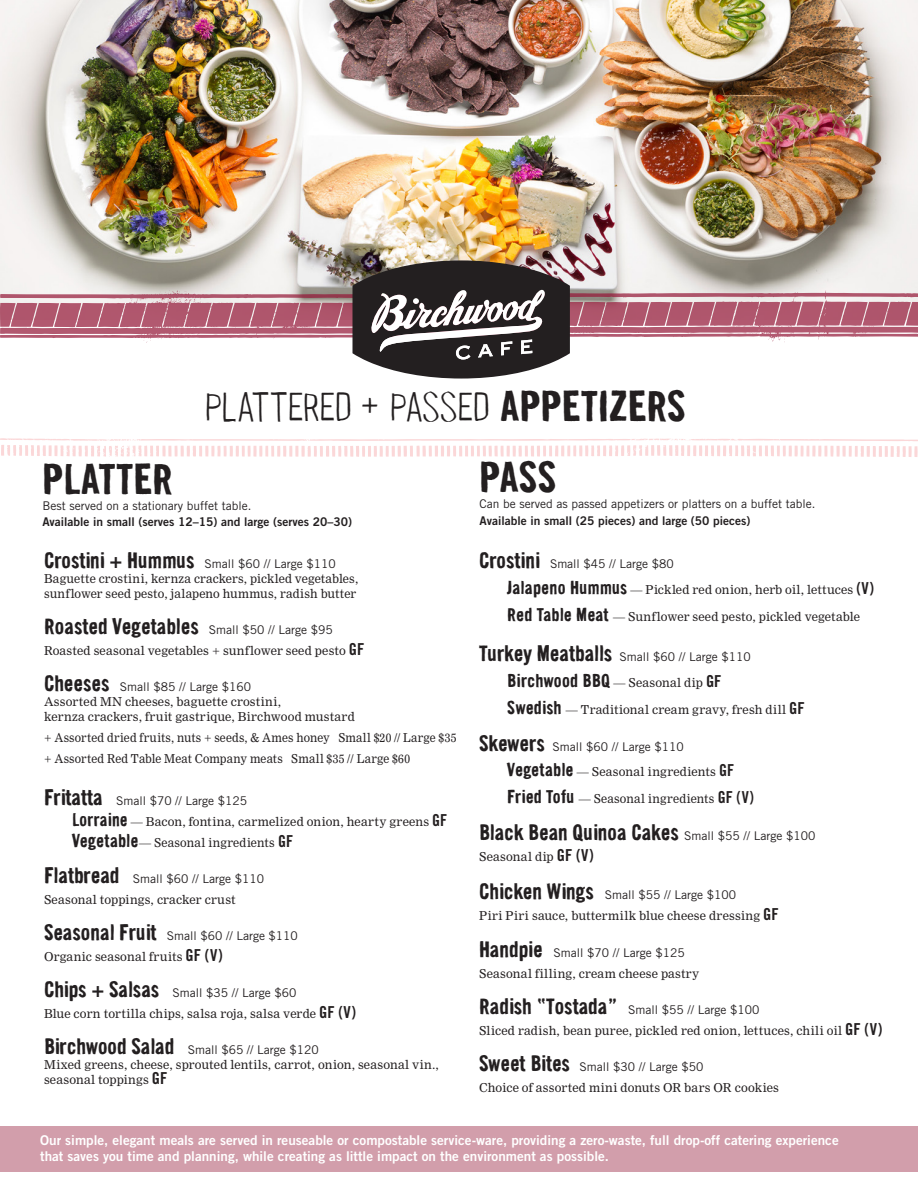
<style>
.page{position:relative;width:918px;height:1188px;background:#fff}
.page>*{position:absolute;margin:0;border:0;box-sizing:border-box;transform-origin:0 0}
.t1{font:42px "Birchwood";letter-spacing:.01em;color:#231f20}
.t2{font:700 42px "Birchwood";letter-spacing:.005em;color:#231f20}
.t3{font:700 21.6px "Birchwood";color:#231f20}
.t4{font:700 18px "Birchwood";letter-spacing:.01em;color:#231f20}
.t5{font:13.5px/16.2px "Trade Gothic LT Std Bd 2";color:#fff}
.t6{font:12px/15px "Nimrod";letter-spacing:.015em;color:#231f20}
.t7{font:12px "Trade Gothic LT Std";color:#231f20}
.t8{font:12px "Nimrod";letter-spacing:.015em;color:#231f20;scale:.94 1}
.t9{font:12px "Trade Gothic LT Std Bd 2";color:#231f20}
.s1{font-weight:700}
.s2{font-family:"Birchwood";font-weight:700;font-size:21.6px}
.s3{font-family:"Trade Gothic LT Std Bd Cn 20";font-size:16.5px}
.s4{font-family:"Trade Gothic LT Std"}
.s5{font-family:"Birchwood";font-weight:700;font-size:18px}
.s6{font-family:"Nimrod";font-weight:400;font-size:12px}
.s7{font-family:"Trade Gothic LT Std Bd Cn 20";font-weight:400;font-size:16.5px}
.s8{font-family:"Trade Gothic LT Std";font-weight:400;font-size:12px}
</style>
<div class="page">
<img style="left:0;top:0;width:918px;height:260px">
<svg style="left:0;top:260px;width:918px;height:119px"></svg>
<svg style="left:0;top:438px;width:918px;height:19px"></svg>
<div style="left:0;top:1127px;width:917px;height:45px;background:#d29eab"></div>
<p class="t2" style="left:43px;top:453px;width:132px">PLATTER</p>
<p class="t1" style="left:206px;top:388px;width:481px">PLATTERED + PASSED <span class="s1">APPETIZERS</span></p>
<p class="t2" style="left:480px;top:452px;width:78px">PASS</p>
<p class="t7" style="left:43px;top:498px;width:210px">Best served on a stationary buffet table.</p>
<p class="t9" style="left:43px;top:514px;width:311px">Available in small (serves 12–15) and large (serves 20–30)</p>
<p class="t7" style="left:44px;top:557px;width:293px"><span class="s2">Crostini + Hummus</span> Small $60 // Large $110</p>
<p class="t6" style="left:44px;top:571px;width:316px">Baguette crostini, kernza crackers, pickled vegetables, sunflower seed pesto, jalapeno hummus, radish butter</p>
<p class="t7" style="left:44px;top:623px;width:290px"><span class="s2">Roasted Vegetables</span> Small $50 // Large $95</p>
<p class="t6" style="left:44px;top:643px;width:322px">Roasted seasonal vegetables + sunflower seed pesto <span class="s3">GF</span></p>
<p class="t7" style="left:44px;top:680px;width:208px"><span class="s2">Cheeses</span> Small $85 // Large $160</p>
<p class="t6" style="left:44px;top:694px;width:312px">Assorted MN cheeses, baguette crostini,<br>kernza crackers, fruit gastrique, Birchwood mustard</p>
<p class="t8" style="left:44px;top:731px;width:440px">+ Assorted dried fruits, nuts + seeds, &amp; Ames honey Small $20 <span class="s4">//</span> Large $35</p>
<p class="t8" style="left:44px;top:752px;width:391px">+ Assorted Red Table Meat Company meats Small $35 <span class="s4">//</span> Large $60</p>
<p class="t7" style="left:44px;top:794px;width:205px"><span class="s2">Fritatta</span> Small $70 // Large $125</p>
<p class="t6" style="left:72px;top:814px;width:377px"><span class="s5">Lorraine</span> — Bacon, fontina, carmelized onion, hearty greens <span class="s3">GF</span></p>
<p class="t6" style="left:72px;top:835px;width:223px"><span class="s5">Vegetable</span>— Seasonal ingredients <span class="s3">GF</span></p>
<p class="t7" style="left:44px;top:872px;width:222px"><span class="s2">Flatbread</span> Small $60 // Large $110</p>
<p class="t6" style="left:44px;top:892px;width:193px">Seasonal toppings, cracker crust</p>
<p class="t7" style="left:44px;top:929px;width:255px"><span class="s2">Seasonal Fruit</span> Small $60 // Large $110</p>
<p class="t6" style="left:44px;top:949px;width:180px">Organic seasonal fruits <span class="s3">GF (V)</span></p>
<p class="t7" style="left:44px;top:986px;width:254px"><span class="s2">Chips + Salsas</span> Small $35 // Large $60</p>
<p class="t6" style="left:44px;top:1006px;width:314px">Blue corn tortilla chips, salsa roja, salsa verde <span class="s3">GF (V)</span></p>
<p class="t7" style="left:44px;top:1043px;width:276px"><span class="s2">Birchwood Salad</span> Small $65 // Large $120</p>
<p class="t6" style="left:44px;top:1057px;width:396px">Mixed greens, cheese, sprouted lentils, carrot, onion, seasonal vin., seasonal toppings <span class="s3">GF</span></p>
<p class="t7" style="left:480px;top:497px;width:337px">Can be served as passed appetizers or platters on a buffet table.</p>
<p class="t9" style="left:480px;top:513px;width:273px">Available in small (25 pieces) and large (50 pieces)</p>
<p class="t7" style="left:479px;top:557px;width:196px"><span class="s2">Crostini</span> Small $45 // Large $80</p>
<p class="t6" style="left:507px;top:582px;width:368px"><span class="s5">Jalapeno Hummus</span> — Pickled red onion, herb oil, lettuces <span class="s3">(V)</span></p>
<p class="t6" style="left:507px;top:609px;width:354px"><span class="s5">Red Table Meat</span> — Sunflower seed pesto, pickled vegetable</p>
<p class="t7" style="left:479px;top:650px;width:273px"><span class="s2">Turkey Meatballs</span> Small $60 // Large $110</p>
<p class="t4" style="left:507px;top:670px;width:216px">Birchwood BBQ <span class="s6">— Seasonal dip</span> <span class="s7">GF</span></p>
<p class="t6" style="left:507px;top:702px;width:299px"><span class="s5">Swedish</span> — Traditional cream gravy, fresh dill <span class="s3">GF</span></p>
<p class="t7" style="left:479px;top:739px;width:206px"><span class="s2">Skewers</span> Small $60 // Large $110</p>
<p class="t6" style="left:507px;top:765px;width:228px"><span class="s5">Vegetable</span> — Seasonal ingredients <span class="s3">GF</span></p>
<p class="t6" style="left:507px;top:792px;width:248px"><span class="s5">Fried Tofu</span> — Seasonal ingredients <span class="s3">GF (V)</span></p>
<p class="t3" style="left:479px;top:819px;width:338px">Black Bean Quinoa Cakes <span class="s8">Small $55 // Large $100</span></p>
<p class="t6" style="left:479px;top:849px;width:116px">Seasonal dip <span class="s3">GF (V)</span></p>
<p class="t7" style="left:479px;top:887px;width:258px"><span class="s2">Chicken Wings</span> Small $55 // Large $100</p>
<p class="t6" style="left:479px;top:908px;width:301px">Piri Piri sauce, buttermilk blue cheese dressing <span class="s3">GF</span></p>
<p class="t7" style="left:479px;top:946px;width:207px"><span class="s2">Handpie</span> Small $70 // Large $125</p>
<p class="t6" style="left:479px;top:966px;width:222px">Seasonal filling, cream cheese pastry</p>
<p class="t7" style="left:479px;top:1003px;width:282px"><span class="s2">Radish “Tostada”</span> Small $55 // Large $100</p>
<p class="t6" style="left:479px;top:1023px;width:405px">Sliced radish, bean puree, pickled red onion, lettuces, chili oil <span class="s3">GF (V)</span></p>
<p class="t7" style="left:479px;top:1060px;width:226px"><span class="s2">Sweet Bites</span> Small $30 // Large $50</p>
<p class="t6" style="left:479px;top:1080px;width:301px">Choice of assorted mini donuts OR bars OR cookies</p>
<p class="t5" style="left:40px;top:1132px;width:800px">Our simple, elegant meals are served in reuseable or compostable service-ware, providing a zero-waste, full drop-off catering experience that saves you time and planning, while creating as little impact on the environment as possible.</p>
</div>
